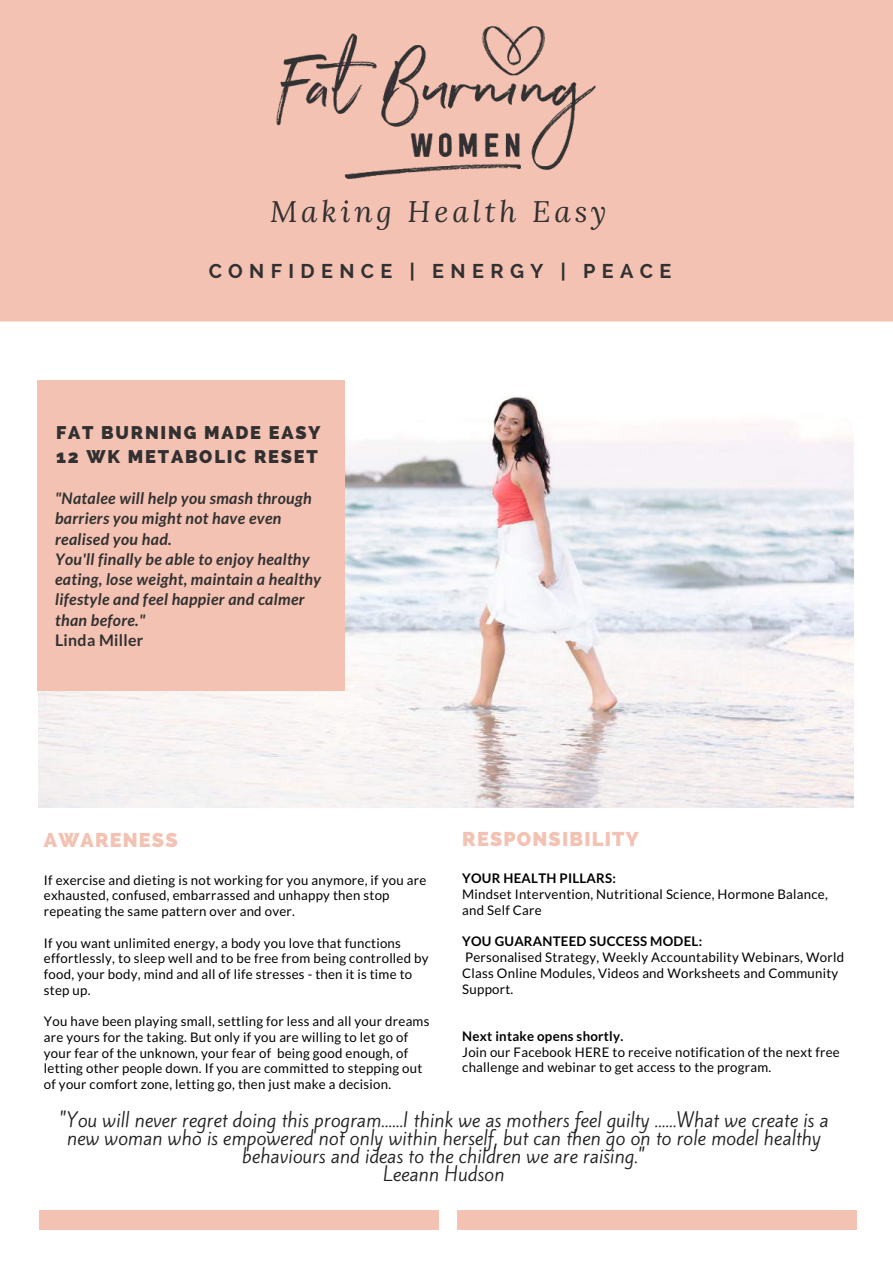
<style>
.page{position:relative;width:893px;height:1263px;background:#fff}
.page>*{position:absolute;margin:0;border:0;box-sizing:border-box;transform-origin:0 0}
.t1{font:italic 29.7px "Lora";letter-spacing:.13em;color:#323030}
.t2{font:700 19.8px "Raleway";letter-spacing:.32em;color:#323030}
.t3{font:800 19.8px "Raleway";letter-spacing:.06em;color:#f3c2b3}
.t4{font:18.15px/18px "Kite One";color:#222;text-align:center}
.t5{font:800 18.15px/23.5px "Raleway";letter-spacing:.1em;color:#323030}
.t6{font:italic 700 15.9px/20.2px "Lato";letter-spacing:.02em;color:#323030}
.t7{font:700 15.9px "Lato";letter-spacing:.02em;color:#323030}
.t8{font:13.2px/15.8px "Lato";letter-spacing:.02em;color:#000}
.t9{font:700 13.2px "Lato";letter-spacing:.02em;color:#000}
</style>
<div class="page">
<img style="left:38px;top:321px;width:815px;height:486px">
<div style="left:0;top:0;width:892px;height:321px;background:#f3c2b3"></div>
<div style="left:37px;top:380px;width:307px;height:310px;background:#f3c2b3"></div>
<div style="left:458px;top:1211px;width:399px;height:19px;background:#f3c2b3"></div>
<div style="left:39px;top:1211px;width:399px;height:19px;background:#f3c2b3"></div>
<img style="left:276px;top:25px;width:320px;height:154px">
<h1 class="t1" style="left:270px;top:194px;width:338px">Making Health Easy</h1>
<h2 class="t2" style="left:209px;top:260px;width:464px">CONFIDENCE | ENERGY | PEACE</h2>
<h3 class="t5" style="left:56px;top:421px;width:266px">FAT BURNING MADE EASY<br>12 WK METABOLIC RESET</h3>
<p class="t6" style="left:55px;top:488px;width:267px">"Natalee will help you smash through barriers you might not have even realised you had.<br>You'll finally be able to enjoy healthy eating, lose weight, maintain a healthy lifestyle and feel happier and calmer than before."</p>
<p class="t7" style="left:55px;top:630px;width:90px">Linda Miller</p>
<h2 class="t3" style="left:462px;top:827px;width:178px">RESPONSIBILITY</h2>
<p class="t9" style="left:462px;top:870px;width:155px">YOUR HEALTH PILLARS:</p>
<p class="t8" style="left:462px;top:886px;width:367px">Mindset Intervention, Nutritional Science, Hormone Balance, and Self Care</p>
<p class="t9" style="left:462px;top:933px;width:241px">YOU GUARANTEED SUCCESS MODEL:</p>
<p class="t8" style="left:462px;top:949px;width:383px">Personalised Strategy, Weekly Accountability Webinars, World<br>Class Online Modules, Videos and Worksheets and Community<br>Support.</p>
<p class="t9" style="left:462px;top:1028px;width:163px">Next intake opens shortly.</p>
<p class="t8" style="left:462px;top:1043px;width:379px">Join our Facebook HERE to receive notification of the next free challenge and webinar to get access to the program.</p>
<p class="t4" style="left:59px;top:1111px;width:771px">"You will never regret doing this program......I think we as mothers feel guilty ......What we create is a new woman who is empowered not only within herself, but can then go on to role model healthy behaviours and ideas to the children we are raising."<br>Leeann Hudson</p>
<h2 class="t3" style="left:44px;top:828px;width:135px">AWARENESS</h2>
<p class="t8" style="left:44px;top:872px;width:384px">If exercise and dieting is not working for you anymore, if you are exhausted, confused, embarrassed and unhappy then stop repeating the same pattern over and over.</p>
<p class="t8" style="left:44px;top:934px;width:386px">If you want unlimited energy, a body you love that functions effortlessly, to sleep well and to be free from being controlled by food, your body, mind and all of life stresses - then it is time to step up.</p>
<p class="t8" style="left:44px;top:1013px;width:387px">You have been playing small, settling for less and all your dreams are yours for the taking. But only if you are willing to let go of your fear of the unknown, your fear of being good enough, of letting other people down. If you are committed to stepping out of your comfort zone, letting go, then just make a decision.</p>
</div>
